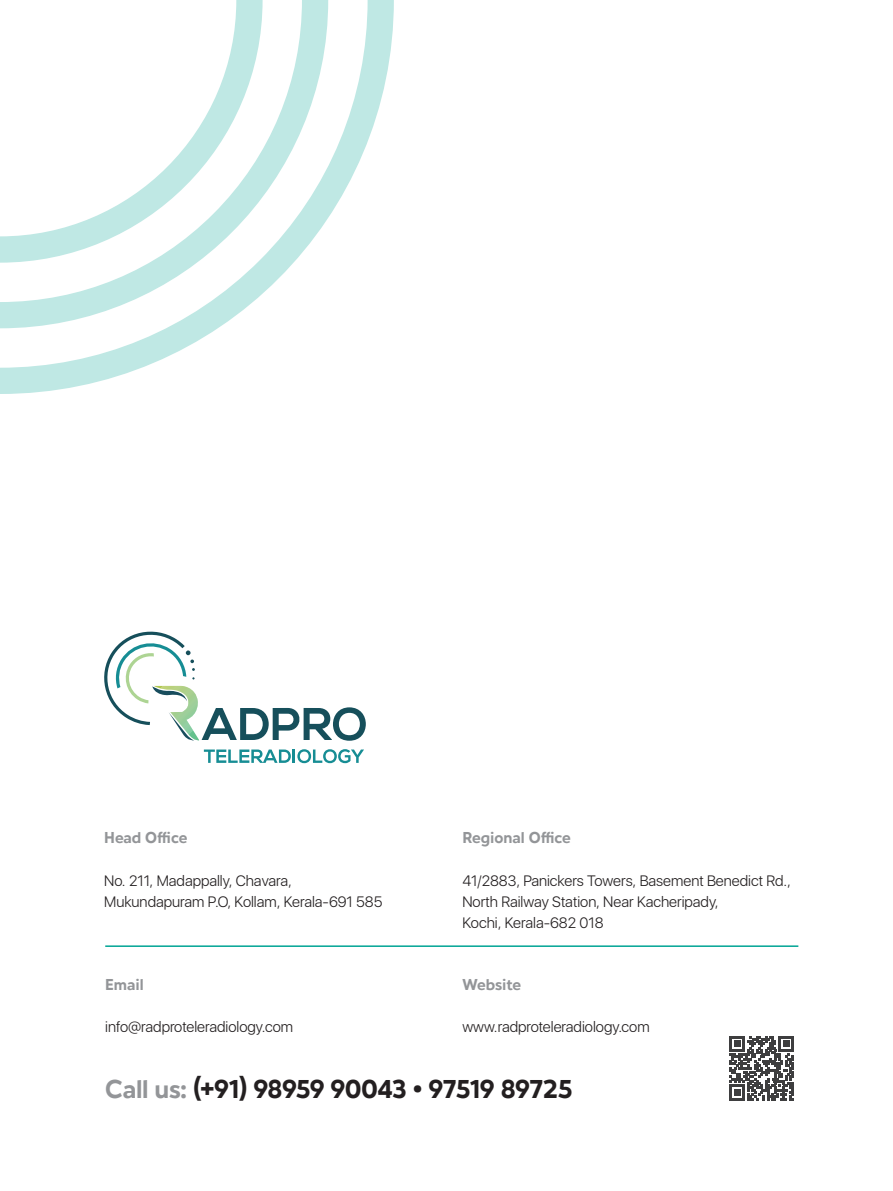
<style>
.page{position:relative;width:893px;height:1191px;background:#fff}
.page>*{position:absolute;margin:0;border:0;box-sizing:border-box;transform-origin:0 0}
.t1{font:700 27px "Hartwell";letter-spacing:-.015em;color:#231f20}
.t2{font:700 16.5px "Hartwell";color:#939598}
.Paragraph_Regular{font:300 15px/21px "SFUI Display";color:#231f20}
.s1{color:#939598}
</style>
<div class="page">
<svg style="left:204px;top:749px;width:160px;height:14px"></svg>
<svg style="left:104px;top:631px;width:262px;height:110px"></svg>
<hr style="left:105px;top:945px;width:693px;height:2px;background:#00a494">
<svg style="left:0;top:0;width:394px;height:394px"></svg>
<svg style="left:729px;top:1036px;width:65px;height:64px"></svg>
<h5 class="t2" style="left:104px;top:828px;width:85px">Head Office</h5>
<p class="Paragraph_Regular" style="left:104px;top:870px;width:280px">No. 211, Madappally, Chavara,<br>Mukundapuram P.O, Kollam, Kerala-691 585</p>
<h5 class="t2" style="left:105px;top:974px;width:40px">Email</h5>
<p class="Paragraph_Regular" style="left:105px;top:1017px;width:189px">info@radproteleradiology.com</p>
<h5 class="t2" style="left:462px;top:828px;width:110px">Regional Office</h5>
<p class="Paragraph_Regular" style="left:462px;top:870px;width:330px">41/2883, Panickers Towers, Basement Benedict Rd.,<br>North Railway Station, Near Kacheripady,<br>Kochi, Kerala-682 018</p>
<h5 class="t2" style="left:462px;top:974px;width:60px">Website</h5>
<p class="Paragraph_Regular" style="left:462px;top:1017px;width:189px">www.radproteleradiology.com</p>
<h3 class="t1" style="left:105px;top:1073px;width:469px"><span class="s1">Call us:</span> (+91) 98959 90043 • 97519 89725</h3>
</div>
